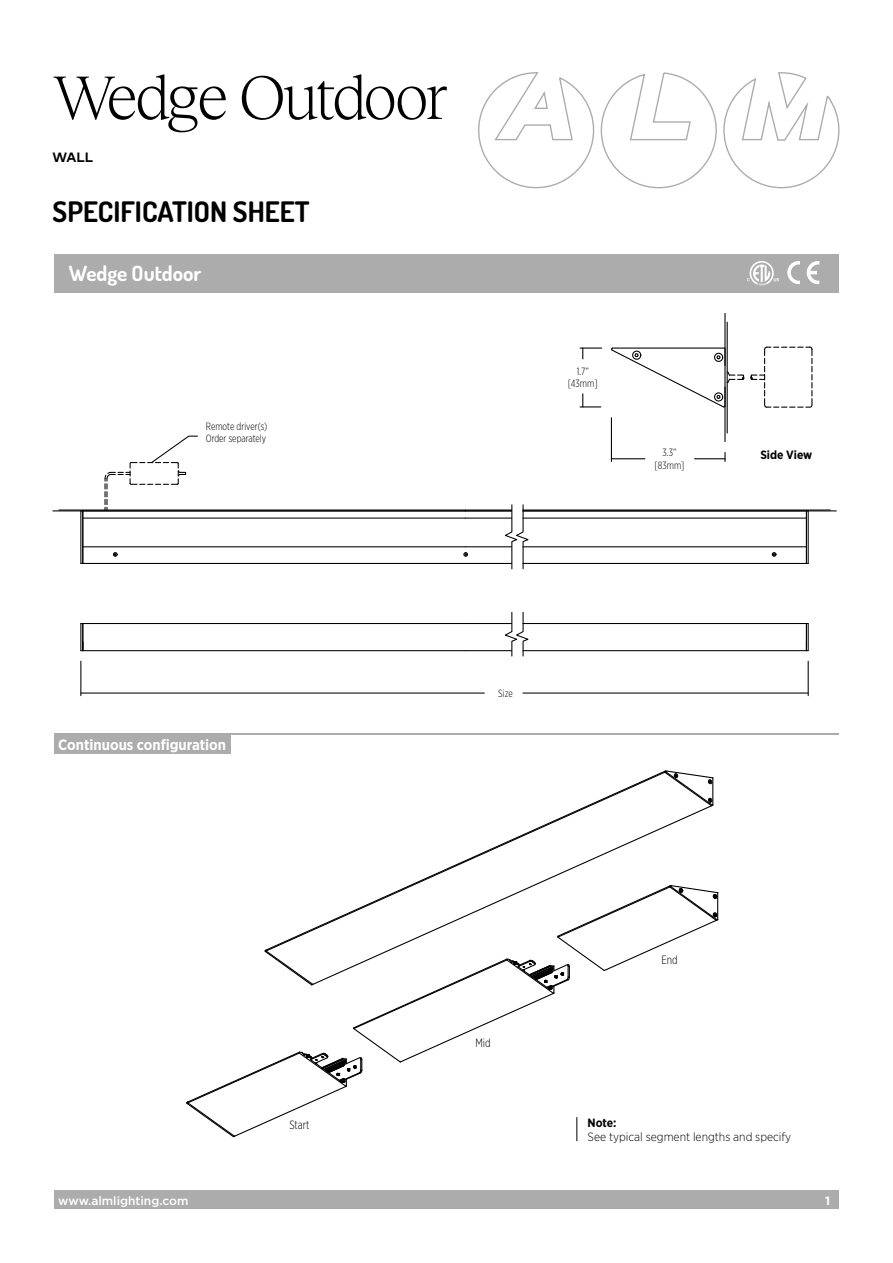
<style>
.page{position:relative;width:893px;height:1263px;background:#fff}
.page>*{position:absolute;margin:0;border:0;box-sizing:border-box;transform-origin:0 0}
.t1{font:300 63.3px "Reckless Neue";letter-spacing:-.05em;color:#000}
.t2{font:700 28.2px "Dosis";color:#000}
.t3{font:700 21px "Dosis";color:#fff}
.t4{font:700 15px "Gotham Narrow";color:#fff}
.t5{font:700 13.5px "Mark Pro";color:#000}
.t6{font:300 12px "Gotham Narrow";color:#000}
.t7{font:500 12px "Gotham";color:#fff}
.t8{font:700 12px "Gotham Narrow";color:#000}
.t9{font:300 12px "Gotham X Narrow";color:#000}
.t10{font:700 12px "Gotham";color:#fff}
.t11{font:300 10.5px/12.6px "Gotham X Narrow";color:#000;text-align:center}
</style>
<div class="page">
<svg style="left:478px;top:72px;width:362px;height:117px"></svg>
<div style="left:54px;top:254px;width:785px;height:39px;background:#acacac"></div>
<svg style="left:747px;top:261px;width:32px;height:24px"></svg>
<svg style="left:787px;top:261px;width:32px;height:23px"></svg>
<div style="left:54px;top:1191px;width:785px;height:18px;background:#acacac"></div>
<svg style="left:53px;top:509px;width:784px;height:188px"></svg>
<svg style="left:82px;top:435px;width:386px;height:129px"></svg>
<svg style="left:503px;top:611px;width:306px;height:46px"></svg>
<svg style="left:503px;top:504px;width:304px;height:66px"></svg>
<div style="left:54px;top:734px;width:176px;height:20px;background:#acacac"></div>
<hr style="left:54px;top:734px;width:785px;height:1px;background:#acacac">
<svg style="left:579px;top:313px;width:234px;height:149px"></svg>
<svg style="left:664px;top:770px;width:50px;height:37px"></svg>
<svg style="left:412px;top:771px;width:254px;height:113px"></svg>
<svg style="left:186px;top:884px;width:533px;height:257px"></svg>
<h1 class="t1" style="left:53px;top:53px;width:397px">Wedge Outdoor</h1>
<p class="t5" style="left:53px;top:146px;width:42px">WALL</p>
<h2 class="t2" style="left:53px;top:193px;width:258px">SPECIFICATION SHEET</h2>
<h3 class="t3" style="left:69px;top:258px;width:134px">Wedge Outdoor</h3>
<p class="t11" style="left:206px;top:419px;width:63px;text-align:left">Remote driver(s)<br>Order separately</p>
<h3 class="t4" style="left:58px;top:735px;width:169px">Continuous configuration</h3>
<p class="t9" style="left:289px;top:1118px;width:22px">Start</p>
<p class="t11" style="left:568px;top:364px;width:31px">1.7” [43mm]</p>
<p class="t11" style="left:655px;top:446px;width:32px">3.3” [83mm]</p>
<p class="t8" style="left:760px;top:447px;width:53px">Side View</p>
<p class="t11" style="left:498px;top:687px;width:16px">Size</p>
<p class="t9" style="left:475px;top:1036px;width:17px">Mid</p>
<p class="t9" style="left:661px;top:952px;width:18px">End</p>
<p class="t8" style="left:587px;top:1115px;width:31px">Note:</p>
<p class="t6" style="left:587px;top:1129px;width:205px">See typical segment lengths and specify</p>
<p class="t7" style="left:58px;top:1192px;width:132px">www.almlighting.com</p>
<p class="t10" style="left:825px;top:1192px;width:7px">1</p>
</div>
